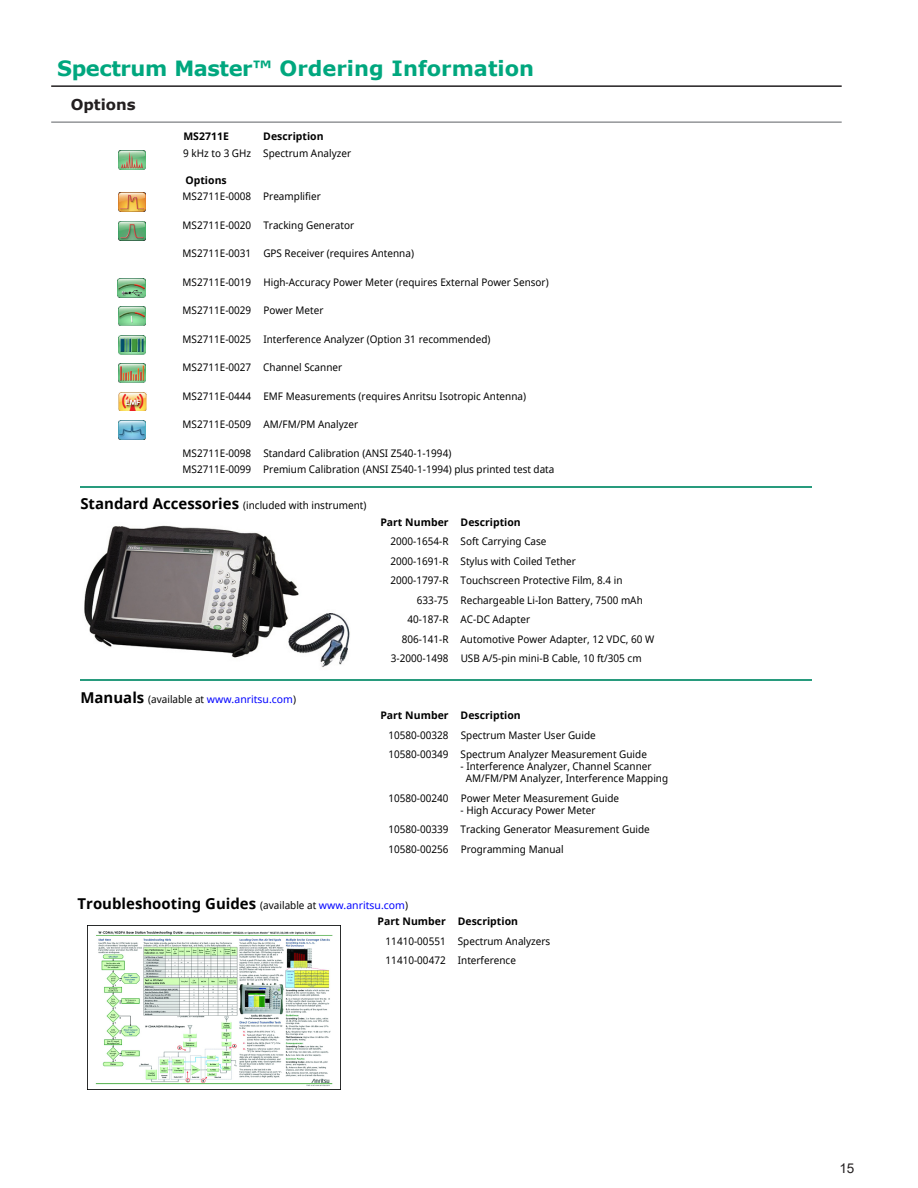
<style>
.page{position:relative;width:918px;height:1188px;background:#fff}
.page>*{position:absolute;margin:0;border:0;box-sizing:border-box;transform-origin:0 0}
.Masthead_14_pt_Verda{font:700 21px "Verdana";color:#00a77e}
.t1{font:700 18px "Noto Sans";color:#289b7d}
.t2{font:700 15px "Noto Sans";color:#000}
.Table_1st_level_head{font:700 15px "Verdana";color:#231f20}
.t3{font:13.5px "Arial";color:#231f20}
.t4{font:10.5px/19.5px "Noto Sans";color:#000;scale:.95 1}
.t5{font:10.5px "Noto Sans";letter-spacing:.005em;color:#00f}
.t6{font:700 10.5px "Noto Sans";letter-spacing:.005em;color:#000}
.s1{font-weight:700}
.s2{font-weight:700;font-size:15px}
.s3{font-weight:700;font-size:15px;color:#000}
.s4{color:#000}
.s5{font-weight:400;font-size:10.5px}
.s6{font-weight:400;font-size:10.5px;color:#00f}
</style>
<div class="page">
<hr style="left:51px;top:85px;width:791px;height:2px;background:#231f20">
<hr style="left:51px;top:121px;width:791px;height:2px;background:#939598">
<hr style="left:80px;top:486px;width:732px;height:1px;background:#289b7d">
<hr style="left:80px;top:679px;width:732px;height:2px;background:#289b7d">
<img style="left:119px;top:150px;width:27px;height:19px">
<img style="left:119px;top:193px;width:27px;height:19px">
<img style="left:119px;top:221px;width:27px;height:19px">
<img style="left:118px;top:278px;width:27px;height:19px">
<img style="left:118px;top:307px;width:28px;height:19px">
<img style="left:119px;top:335px;width:27px;height:19px">
<img style="left:119px;top:364px;width:27px;height:19px">
<img style="left:119px;top:392px;width:27px;height:19px">
<img style="left:119px;top:421px;width:27px;height:19px">
<img style="left:84px;top:525px;width:266px;height:143px">
<img style="left:87px;top:926px;width:246px;height:163px">
<p class="t1" style="left:80px;top:47px;width:80px">MS2711E</p>
<p class="Masthead_14_pt_Verda" style="left:57px;top:54px;width:478px">Spectrum Master™ Ordering Information</p>
<p class="Table_1st_level_head" style="left:71px;top:94px;width:67px">Options</p>
<p class="t4" style="left:183px;top:128px;width:178px;line-height:16.5px;text-indent:80px"><span class="s1">Description<br></span>9 kHz to 3 GHz Spectrum Analyzer</p>
<p class="t4" style="left:183px;top:172px;width:147px;line-height:16.5px"><span class="s1">Options<br></span>MS2711E-0008 Preamplifier</p>
<p class="t4" style="left:183px;top:215px;width:182px">MS2711E-0020 Tracking Generator</p>
<p class="t4" style="left:183px;top:244px;width:245px">MS2711E-0031 GPS Receiver (requires Antenna)</p>
<p class="t4" style="left:183px;top:272px;width:387px">MS2711E-0019 High-Accuracy Power Meter (requires External Power Sensor)</p>
<p class="t4" style="left:183px;top:301px;width:150px">MS2711E-0029 Power Meter</p>
<p class="t4" style="left:183px;top:329px;width:326px">MS2711E-0025 Interference Analyzer (Option 31 recommended)</p>
<p class="t4" style="left:183px;top:358px;width:170px">MS2711E-0027 Channel Scanner</p>
<p class="t4" style="left:183px;top:386px;width:363px">MS2711E-0444 EMF Measurements (requires Anritsu Isotropic Antenna)</p>
<p class="t4" style="left:183px;top:415px;width:186px">MS2711E-0509 AM/FM/PM Analyzer</p>
<p class="t4" style="left:183px;top:445px;width:393px;line-height:16.5px">MS2711E-0098 Standard Calibration (ANSI Z540-1-1994)<br>MS2711E-0099 Premium Calibration (ANSI Z540-1-1994) plus printed test data</p>
<p class="t6" style="left:183px;top:129px;width:47px">MS2711E</p>
<p class="t4" style="left:80px;top:495px;width:303px"><span class="s2">Standard Accessories</span> (included with instrument)</p>
<p class="t5" style="left:80px;top:692px;width:217px"><span class="s3">Manuals</span> <span class="s4">(available at</span> www.anritsu.com<span class="s4">)</span></p>
<p class="t6" style="left:380px;top:515px;width:142px">Part Number Description</p>
<p class="t4" style="left:390px;top:531px;width:166px">2000-1654-R Soft Carrying Case</p>
<p class="t4" style="left:390px;top:551px;width:197px">2000-1691-R Stylus with Coiled Tether</p>
<p class="t4" style="left:390px;top:570px;width:246px">2000-1797-R Touchscreen Protective Film, 8.4 in</p>
<p class="t4" style="left:417px;top:590px;width:239px">633-75 Rechargeable Li-Ion Battery, 7500 mAh</p>
<p class="t4" style="left:408px;top:609px;width:131px">40-187-R AC-DC Adapter</p>
<p class="t4" style="left:402px;top:629px;width:267px">806-141-R Automotive Power Adapter, 12 VDC, 60 W</p>
<p class="t4" style="left:391px;top:648px;width:265px">3-2000-1498 USB A/5-pin mini-B Cable, 10 ft/305 cm</p>
<p class="t4" style="left:388px;top:705px;width:274px;text-indent:-8px"><span class="s1">Part Number Description<br></span>10580-00328 Spectrum Master User Guide<br>10580-00349 Spectrum Analyzer Measurement Guide</p>
<p class="t4" style="left:466px;top:760px;width:215px;line-height:12px;text-indent:-5px">- Interference Analyzer, Channel Scanner<br>AM/FM/PM Analyzer, Interference Mapping</p>
<p class="t4" style="left:388px;top:788px;width:244px">10580-00240 Power Meter Measurement Guide</p>
<p class="t4" style="left:388px;top:800px;width:277px;text-indent:72px">- High Accuracy Power Meter<br>10580-00339 Tracking Generator Measurement Guide<br>10580-00256 Programming Manual</p>
<p class="t2" style="left:78px;top:893px;width:332px">Troubleshooting Guides <span class="s5">(available at</span> <span class="s6">www.anritsu.com</span><span class="s5">)</span></p>
<p class="t4" style="left:386px;top:911px;width:175px;text-indent:-8px"><span class="s1">Part Number Description<br></span>11410-00551 Spectrum Analyzers<br>11410-00472 Interference</p>
<p class="t3" style="left:839px;top:1159px;width:17px">15</p>
</div>
